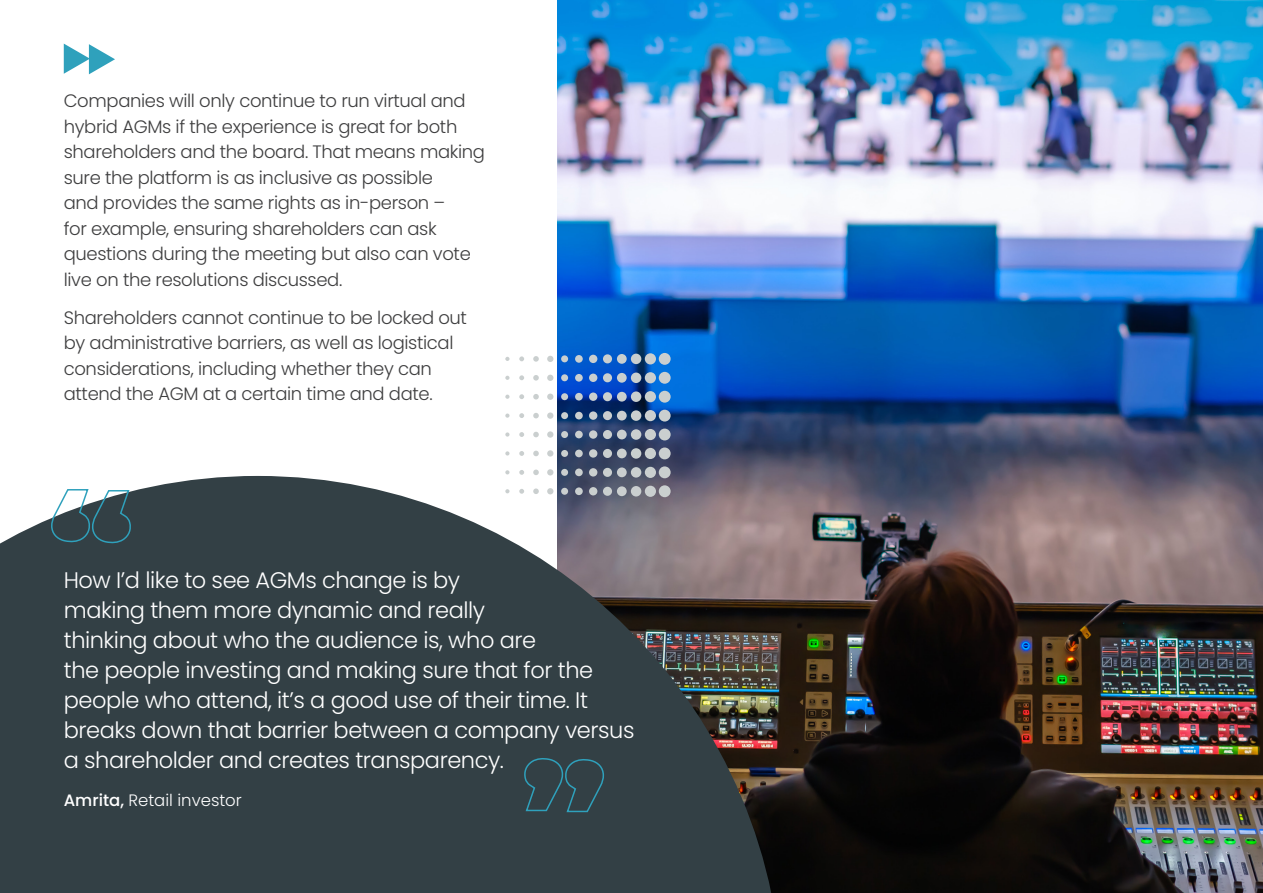
<style>
.page{position:relative;width:1263px;height:893px;background:#fff}
.page>*{position:absolute;margin:0;border:0;box-sizing:border-box;transform-origin:0 0}
.t1{font:300 22.5px/30px "Poppins";letter-spacing:-.02em;color:#fff}
.t2{font:300 18px/25.5px "Poppins";letter-spacing:-.02em;color:#3e3e3f}
.t3{font:300 16.5px "Poppins";color:#fff}
.s1{font-weight:500}
</style>
<div class="page">
<img style="left:557px;top:0;width:706px;height:893px">
<svg style="left:0;top:476px;width:782px;height:417px;background:#434c50"></svg>
<svg style="left:50px;top:488px;width:81px;height:57px"></svg>
<svg style="left:524px;top:756px;width:81px;height:57px;background:#324951"></svg>
<div style="left:659px;top:485px;width:12px;height:12px;background:#cacfcf;border-radius:50%"></div>
<div style="left:645px;top:486px;width:11px;height:11px;background:#cacfcf;border-radius:50%"></div>
<div style="left:631px;top:486px;width:10px;height:10px;background:#cacfcf;border-radius:50%"></div>
<div style="left:617px;top:486px;width:10px;height:10px;background:#cacfcf;border-radius:50%"></div>
<div style="left:603px;top:487px;width:9px;height:9px;background:#cacfcf;border-radius:50%"></div>
<div style="left:589px;top:487px;width:8px;height:8px;background:#cacfcf;border-radius:50%"></div>
<div style="left:575px;top:487px;width:8px;height:8px;background:#cacfcf;border-radius:50%"></div>
<div style="left:561px;top:488px;width:7px;height:7px;background:#cacfcf;border-radius:50%"></div>
<svg style="left:547px;top:488px;width:6px;height:6px"></svg>
<svg style="left:533px;top:488px;width:6px;height:6px"></svg>
<svg style="left:519px;top:489px;width:5px;height:5px"></svg>
<svg style="left:505px;top:489px;width:4px;height:4px"></svg>
<div style="left:659px;top:466px;width:12px;height:12px;background:#cacfcf;border-radius:50%"></div>
<div style="left:645px;top:467px;width:11px;height:11px;background:#cacfcf;border-radius:50%"></div>
<div style="left:631px;top:467px;width:10px;height:11px;background:#cacfcf;border-radius:50%"></div>
<div style="left:617px;top:467px;width:10px;height:10px;background:#cacfcf;border-radius:50%"></div>
<div style="left:603px;top:468px;width:9px;height:9px;background:#cacfcf;border-radius:50%"></div>
<div style="left:589px;top:468px;width:8px;height:9px;background:#cacfcf;border-radius:50%"></div>
<div style="left:575px;top:468px;width:8px;height:8px;background:#cacfcf;border-radius:50%"></div>
<div style="left:561px;top:469px;width:7px;height:7px;background:#cacfcf;border-radius:50%"></div>
<svg style="left:547px;top:469px;width:6px;height:6px"></svg>
<svg style="left:533px;top:470px;width:6px;height:5px"></svg>
<svg style="left:519px;top:470px;width:5px;height:5px"></svg>
<svg style="left:505px;top:470px;width:4px;height:4px"></svg>
<div style="left:659px;top:447px;width:12px;height:12px;background:#cacfcf;border-radius:50%"></div>
<div style="left:645px;top:448px;width:11px;height:11px;background:#cacfcf;border-radius:50%"></div>
<div style="left:631px;top:448px;width:10px;height:11px;background:#cacfcf;border-radius:50%"></div>
<div style="left:617px;top:449px;width:10px;height:9px;background:#cacfcf;border-radius:50%"></div>
<div style="left:603px;top:449px;width:9px;height:9px;background:#cacfcf;border-radius:50%"></div>
<div style="left:589px;top:449px;width:8px;height:9px;background:#cacfcf;border-radius:50%"></div>
<div style="left:575px;top:450px;width:8px;height:7px;background:#cacfcf;border-radius:50%"></div>
<div style="left:561px;top:450px;width:7px;height:7px;background:#cacfcf;border-radius:50%"></div>
<div style="left:547px;top:450px;width:6px;height:7px;background:#cacfcf;border-radius:50%"></div>
<svg style="left:533px;top:451px;width:6px;height:5px"></svg>
<svg style="left:519px;top:451px;width:5px;height:5px"></svg>
<svg style="left:505px;top:451px;width:4px;height:5px"></svg>
<div style="left:659px;top:429px;width:12px;height:11px;background:#cacfcf;border-radius:50%"></div>
<div style="left:645px;top:429px;width:11px;height:11px;background:#cacfcf;border-radius:50%"></div>
<div style="left:631px;top:429px;width:10px;height:11px;background:#cacfcf;border-radius:50%"></div>
<div style="left:617px;top:430px;width:10px;height:9px;background:#cacfcf;border-radius:50%"></div>
<div style="left:603px;top:430px;width:9px;height:9px;background:#cacfcf;border-radius:50%"></div>
<div style="left:589px;top:430px;width:8px;height:9px;background:#cacfcf;border-radius:50%"></div>
<div style="left:575px;top:431px;width:8px;height:7px;background:#cacfcf;border-radius:50%"></div>
<div style="left:561px;top:431px;width:7px;height:7px;background:#cacfcf;border-radius:50%"></div>
<div style="left:547px;top:431px;width:6px;height:7px;background:#cacfcf;border-radius:50%"></div>
<svg style="left:533px;top:432px;width:6px;height:5px"></svg>
<svg style="left:519px;top:432px;width:5px;height:5px"></svg>
<svg style="left:505px;top:432px;width:4px;height:5px"></svg>
<div style="left:659px;top:410px;width:12px;height:12px;background:#cacfcf;border-radius:50%"></div>
<div style="left:645px;top:410px;width:11px;height:11px;background:#cacfcf;border-radius:50%"></div>
<div style="left:631px;top:410px;width:10px;height:11px;background:#cacfcf;border-radius:50%"></div>
<div style="left:617px;top:411px;width:10px;height:9px;background:#cacfcf;border-radius:50%"></div>
<div style="left:603px;top:411px;width:9px;height:9px;background:#cacfcf;border-radius:50%"></div>
<div style="left:589px;top:411px;width:8px;height:9px;background:#cacfcf;border-radius:50%"></div>
<div style="left:575px;top:412px;width:8px;height:7px;background:#cacfcf;border-radius:50%"></div>
<div style="left:561px;top:412px;width:7px;height:7px;background:#cacfcf;border-radius:50%"></div>
<div style="left:547px;top:412px;width:6px;height:7px;background:#cacfcf;border-radius:50%"></div>
<svg style="left:533px;top:413px;width:6px;height:5px"></svg>
<svg style="left:519px;top:413px;width:5px;height:5px"></svg>
<svg style="left:505px;top:413px;width:4px;height:5px"></svg>
<div style="left:659px;top:391px;width:12px;height:12px;background:#cacfcf;border-radius:50%"></div>
<div style="left:645px;top:391px;width:11px;height:11px;background:#cacfcf;border-radius:50%"></div>
<div style="left:631px;top:391px;width:10px;height:11px;background:#cacfcf;border-radius:50%"></div>
<div style="left:617px;top:392px;width:10px;height:10px;background:#cacfcf;border-radius:50%"></div>
<div style="left:603px;top:392px;width:9px;height:9px;background:#cacfcf;border-radius:50%"></div>
<div style="left:589px;top:392px;width:8px;height:9px;background:#cacfcf;border-radius:50%"></div>
<div style="left:575px;top:393px;width:8px;height:8px;background:#cacfcf;border-radius:50%"></div>
<div style="left:561px;top:393px;width:7px;height:7px;background:#cacfcf;border-radius:50%"></div>
<svg style="left:547px;top:394px;width:6px;height:6px"></svg>
<svg style="left:533px;top:394px;width:6px;height:5px"></svg>
<svg style="left:519px;top:394px;width:5px;height:5px"></svg>
<svg style="left:505px;top:395px;width:4px;height:4px"></svg>
<div style="left:659px;top:372px;width:12px;height:12px;background:#cacfcf;border-radius:50%"></div>
<div style="left:645px;top:372px;width:11px;height:11px;background:#cacfcf;border-radius:50%"></div>
<div style="left:631px;top:373px;width:10px;height:10px;background:#cacfcf;border-radius:50%"></div>
<div style="left:617px;top:373px;width:10px;height:10px;background:#cacfcf;border-radius:50%"></div>
<div style="left:603px;top:373px;width:9px;height:9px;background:#cacfcf;border-radius:50%"></div>
<div style="left:589px;top:374px;width:8px;height:8px;background:#cacfcf;border-radius:50%"></div>
<div style="left:575px;top:374px;width:8px;height:8px;background:#cacfcf;border-radius:50%"></div>
<div style="left:561px;top:374px;width:7px;height:7px;background:#cacfcf;border-radius:50%"></div>
<svg style="left:547px;top:375px;width:6px;height:6px"></svg>
<svg style="left:533px;top:375px;width:6px;height:6px"></svg>
<svg style="left:519px;top:375px;width:5px;height:5px"></svg>
<svg style="left:505px;top:376px;width:4px;height:4px"></svg>
<div style="left:659px;top:353px;width:12px;height:12px;background:#cacfcf;border-radius:50%"></div>
<div style="left:645px;top:353px;width:11px;height:11px;background:#cacfcf;border-radius:50%"></div>
<div style="left:631px;top:354px;width:10px;height:10px;background:#cacfcf;border-radius:50%"></div>
<div style="left:617px;top:354px;width:10px;height:10px;background:#cacfcf;border-radius:50%"></div>
<div style="left:603px;top:354px;width:9px;height:9px;background:#cacfcf;border-radius:50%"></div>
<div style="left:589px;top:355px;width:8px;height:8px;background:#cacfcf;border-radius:50%"></div>
<div style="left:575px;top:355px;width:8px;height:8px;background:#cacfcf;border-radius:50%"></div>
<div style="left:561px;top:355px;width:7px;height:7px;background:#cacfcf;border-radius:50%"></div>
<svg style="left:547px;top:356px;width:6px;height:6px"></svg>
<svg style="left:533px;top:356px;width:6px;height:6px"></svg>
<svg style="left:519px;top:356px;width:5px;height:5px"></svg>
<svg style="left:505px;top:357px;width:4px;height:4px"></svg>
<svg style="left:64px;top:44px;width:51px;height:30px"></svg>
<p class="t2" style="left:64px;top:88px;width:423px">Companies will only continue to run virtual and hybrid AGMs if the experience is great for both shareholders and the board. That means making sure the platform is as inclusive as possible<br>and provides the same rights as in-person –<br>for example, ensuring shareholders can ask questions during the meeting but also can vote live on the resolutions discussed.</p>
<p class="t2" style="left:64px;top:305px;width:405px">Shareholders cannot continue to be locked out by administrative barriers, as well as logistical considerations, including whether they can attend the AGM at a certain time and date.</p>
<p class="t1" style="left:64px;top:565px;width:572px">How I’d like to see AGMs change is by<br>making them more dynamic and really<br>thinking about who the audience is, who are<br>the people investing and making sure that for the people who attend, it’s a good use of their time. It breaks down that barrier between a company versus a shareholder and creates transparency.</p>
<p class="t3" style="left:64px;top:791px;width:180px"><span class="s1">Amrita,</span> Retail investor</p>
</div>
